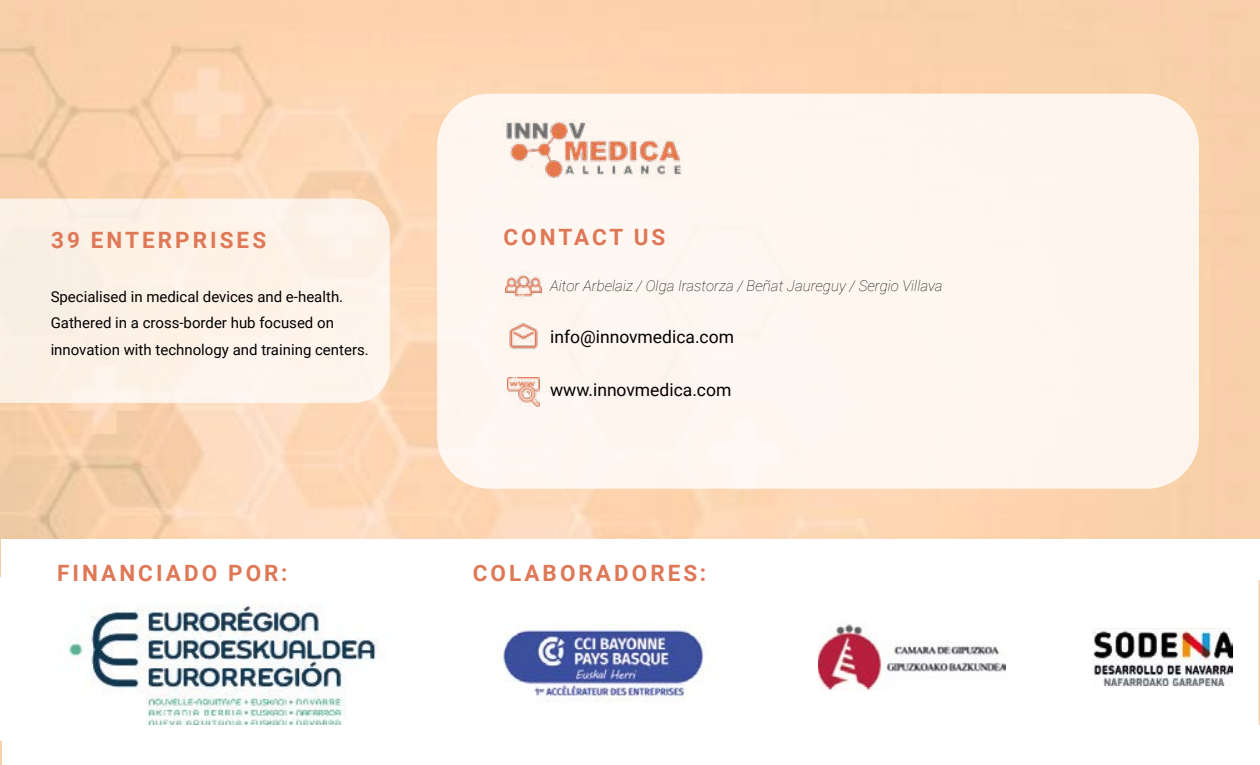
<style>
.page{position:relative;width:1260px;height:765px;background:#fff}
.page>*{position:absolute;margin:0;border:0;box-sizing:border-box;transform-origin:0 0}
.t1{font:700 22.5px "Roboto";letter-spacing:.135em;color:#de7857}
.t2{font:17.5px "Roboto";color:#000}
.t3{font:15px/26.2px "Roboto";color:#000}
.t4{font:italic 100 15px "Roboto";color:#000}
</style>
<div class="page">
<div style="left:437px;top:94px;width:762px;height:395px;background:#fef6ef;border-radius:52px"></div>
<img style="left:58px;top:603px;width:331px;height:122px">
<img style="left:495px;top:623px;width:221px;height:80px">
<img style="left:818px;top:621px;width:188px;height:71px">
<img style="left:1093px;top:629px;width:140px;height:57px">
<img style="left:506px;top:119px;width:175px;height:60px">
<div style="left:0;top:199px;width:390px;height:204px;background:#fef2e7"></div>
<img style="left:505px;top:271px;width:36px;height:28px">
<img style="left:509px;top:323px;width:29px;height:26px">
<img style="left:508px;top:378px;width:32px;height:28px">
<h1 class="t1" style="left:51px;top:224px;width:217px">39 ENTERPRISES</h1>
<p class="t3" style="left:51px;top:283px;width:320px">Specialised in medical devices and e-health.<br>Gathered in a cross-border hub focused on innovation with technology and training centers.</p>
<h1 class="t1" style="left:504px;top:221px;width:163px">CONTACT US</h1>
<p class="t4" style="left:550px;top:275px;width:394px">Aitor Arbelaiz / Olga Irastorza / Beñat Jaureguy / Sergio Villava</p>
<p class="t2" style="left:550px;top:325px;width:186px">info@innovmedica.com</p>
<p class="t2" style="left:550px;top:377px;width:183px">www.innovmedica.com</p>
<h1 class="t1" style="left:57px;top:557px;width:232px">FINANCIADO POR:</h1>
<h1 class="t1" style="left:473px;top:557px;width:235px">COLABORADORES:</h1>
</div>
